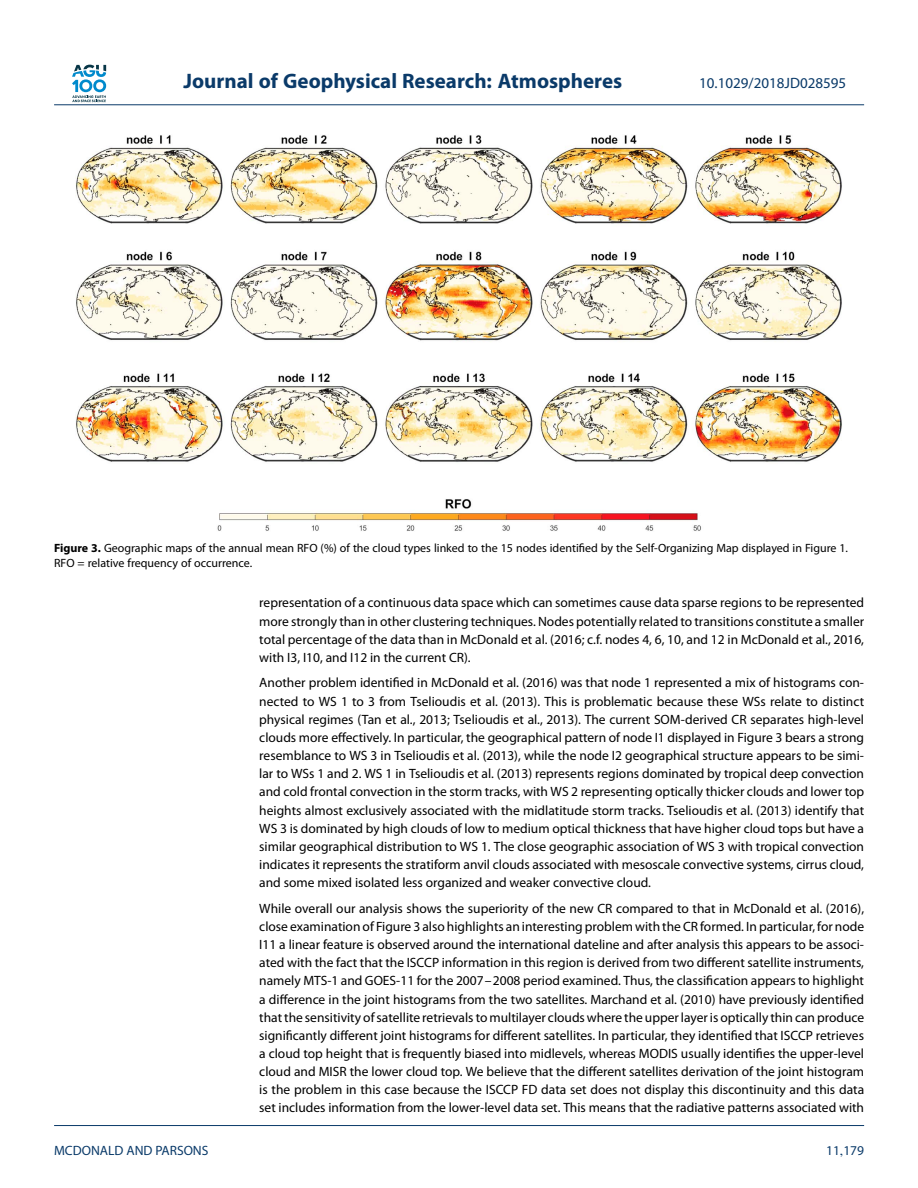
<style>
.page{position:relative;width:918px;height:1188px;background:#fff}
.page>*{position:absolute;margin:0;border:0;box-sizing:border-box;transform-origin:0 0}
.t1{font:700 21px "Myriad Pro";color:#0a3a69}
.t2{font:15px "Myriad Pro";color:#0a3a69}
.t3{font:13.5px/18.1px "Myriad Pro";color:#000;text-align:justify}
.t4{font:13.5px "Myriad Pro";color:#0a3a69}
.t5{font:12px/15px "Myriad Pro";color:#000}
.s1{font-weight:700}
.s2{font-family:"STIX Math";font-style:italic}
</style>
<div class="page">
<svg style="left:72px;top:65px;width:34px;height:37px"></svg>
<hr style="left:54px;top:104px;width:810px;height:1px;background:#0a3a69">
<img style="left:75px;top:135px;width:767px;height:396px">
<hr style="left:54px;top:1125px;width:810px;height:1px;background:#0a3a69">
<h1 class="t1" style="left:184px;top:73px;width:440px">Journal of Geophysical Research: Atmospheres</h1>
<p class="t2" style="left:699px;top:78px;width:148px">10.1029/2018JD028595</p>
<p class="t5" style="left:54px;top:542px;width:796px"><span class="s1">Figure 3.</span> Geographic maps of the annual mean RFO (%) of the cloud types linked to the 15 nodes identified by the Self-Organizing Map displayed in Figure 1.<br>RFO = relative frequency of occurrence.</p>
<p class="t3" style="left:259px;top:595px;width:606px">representation of a continuous data space which can sometimes cause data sparse regions to be represented more strongly than in other clustering techniques. Nodes potentially related to transitions constitute a smaller total percentage of the data than in McDonald et al. (2016; c.f. nodes 4, 6, 10, and 12 in McDonald et al., 2016, with I3, I10, and I12 in the current CR).</p>
<p class="t3" style="left:259px;top:675px;width:606px">Another problem identified in McDonald et al. (2016) was that node 1 represented a mix of histograms con&shy;nected to WS 1 to 3 from Tselioudis et al. (2013). This is problematic because these WSs relate to distinct physical regimes (Tan et al., 2013; Tselioudis et al., 2013). The current SOM-derived CR separates high-level clouds more effectively. In particular, the geographical pattern of node I1 displayed in Figure 3 bears a strong resemblance to WS 3 in Tselioudis et al. (2013), while the node I2 geographical structure appears to be simi&shy;lar to WSs 1 and 2. WS 1 in Tselioudis et al. (2013) represents regions dominated by tropical deep convection and cold frontal convection in the storm tracks, with WS 2 representing optically thicker clouds and lower top heights almost exclusively associated with the midlatitude storm tracks. Tselioudis et al. (2013) identify that WS 3 is dominated by high clouds of low to medium optical thickness that have higher cloud tops but have a similar geographical distribution to WS 1. The close geographic association of WS 3 with tropical convection indicates it represents the stratiform anvil clouds associated with mesoscale convective systems, cirrus cloud, and some mixed isolated less organized and weaker convective cloud.</p>
<p class="t3" style="left:259px;top:900px;width:606px">While overall our analysis shows the superiority of the new CR compared to that in McDonald et al. (2016), close examination of Figure 3 also highlights an interesting problem with the CR formed. In particular, for node I11 a linear feature is observed around the international dateline and after analysis this appears to be associ&shy;ated with the fact that the ISCCP information in this region is derived from two different satellite instruments, namely MTS-1 and GOES-11 for the 2007–2008 period examined. Thus, the classification appears to highlight a difference in the joint histograms from the two satellites. Marchand et al. (2010) have previously identified that the sensitivity of satellite retrievals to multilayer clouds where the upper layer is optically thin can produce significantly different joint histograms for different satellites. In particular, they identified that ISCCP retrieves a cloud top height that is frequently biased into midlevels, whereas MODIS usually identifies the upper-level cloud and MISR the lower cloud top. We believe that the different satellites derivation of the joint histogram is the problem in this case because the ISCCP FD data set does not display this discontinuity and this data set includes information from the lower-level data set. This means that the radiative patterns associated with</p>
<p class="t4" style="left:54px;top:1145px;width:156px">MCDONALD AND PARSONS</p>
<p class="t4" style="left:826px;top:1145px;width:39px">11<span class="s2">,</span>179</p>
</div>
